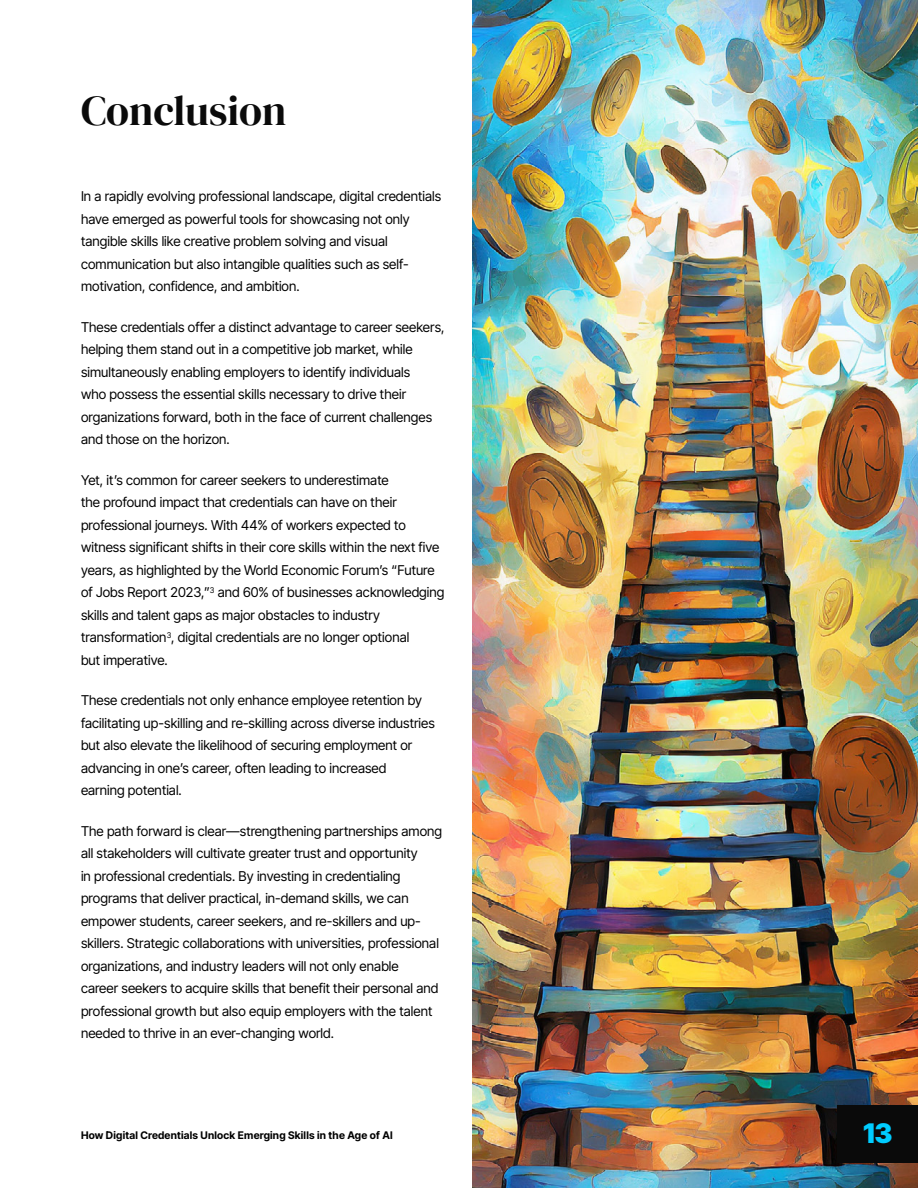
<style>
.page{position:relative;width:918px;height:1188px;background:#fff}
.page>*{position:absolute;margin:0;border:0;box-sizing:border-box;transform-origin:0 0}
.t1{font:42px "DM Serif Display";color:#0a0a0a}
.t2{font:900 27px "Inter Tight";color:#0cf}
.t3{font:13.5px/22.5px "Inter Tight";letter-spacing:.005em;color:#000}
.t4{font:700 10.5px "Inter Tight";letter-spacing:.02em;color:#000}
</style>
<div class="page">
<img style="left:472px;top:0;width:446px;height:1188px">
<div style="left:838px;top:1105px;width:80px;height:58px;background:#0a0a0a"></div>
<h1 class="t1" style="left:81px;top:86px;width:207px">Conclusion</h1>
<p class="t3" style="left:81px;top:185px;width:362px">In a rapidly evolving professional landscape, digital credentials have emerged as powerful tools for showcasing not only tangible skills like creative problem solving and visual communication but also intangible qualities such as self&shy;motivation, confidence, and ambition.</p>
<p class="t3" style="left:81px;top:315px;width:365px">These credentials offer a distinct advantage to career seekers, helping them stand out in a competitive job market, while simultaneously enabling employers to identify individuals<br>who possess the essential skills necessary to drive their organizations forward, both in the face of current challenges and those on the horizon.</p>
<p class="t3" style="left:81px;top:468px;width:365px">Yet, it’s common for career seekers to underestimate<br>the profound impact that credentials can have on their professional journeys. With 44% of workers expected to witness significant shifts in their core skills within the next five years, as highlighted by the World Economic Forum’s “Future of Jobs Report 2023,”<sup>3</sup> and 60% of businesses acknowledging skills and talent gaps as major obstacles to industry transformation<sup>3</sup>, digital credentials are no longer optional<br>but imperative.</p>
<p class="t3" style="left:81px;top:689px;width:355px">These credentials not only enhance employee retention by facilitating up-skilling and re-skilling across diverse industries but also elevate the likelihood of securing employment or advancing in one’s career, often leading to increased<br>earning potential.</p>
<p class="t3" style="left:81px;top:819px;width:363px">The path forward is clear—strengthening partnerships among all stakeholders will cultivate greater trust and opportunity<br>in professional credentials. By investing in credentialing programs that deliver practical, in-demand skills, we can empower students, career seekers, and re-skillers and up&shy;skillers. Strategic collaborations with universities, professional organizations, and industry leaders will not only enable<br>career seekers to acquire skills that benefit their personal and professional growth but also equip employers with the talent needed to thrive in an ever-changing world.</p>
<p class="t4" style="left:81px;top:1127px;width:313px">How Digital Credentials Unlock Emerging Skills in the Age of AI</p>
<h2 class="t2" style="left:863px;top:1112px;width:31px">13</h2>
</div>
